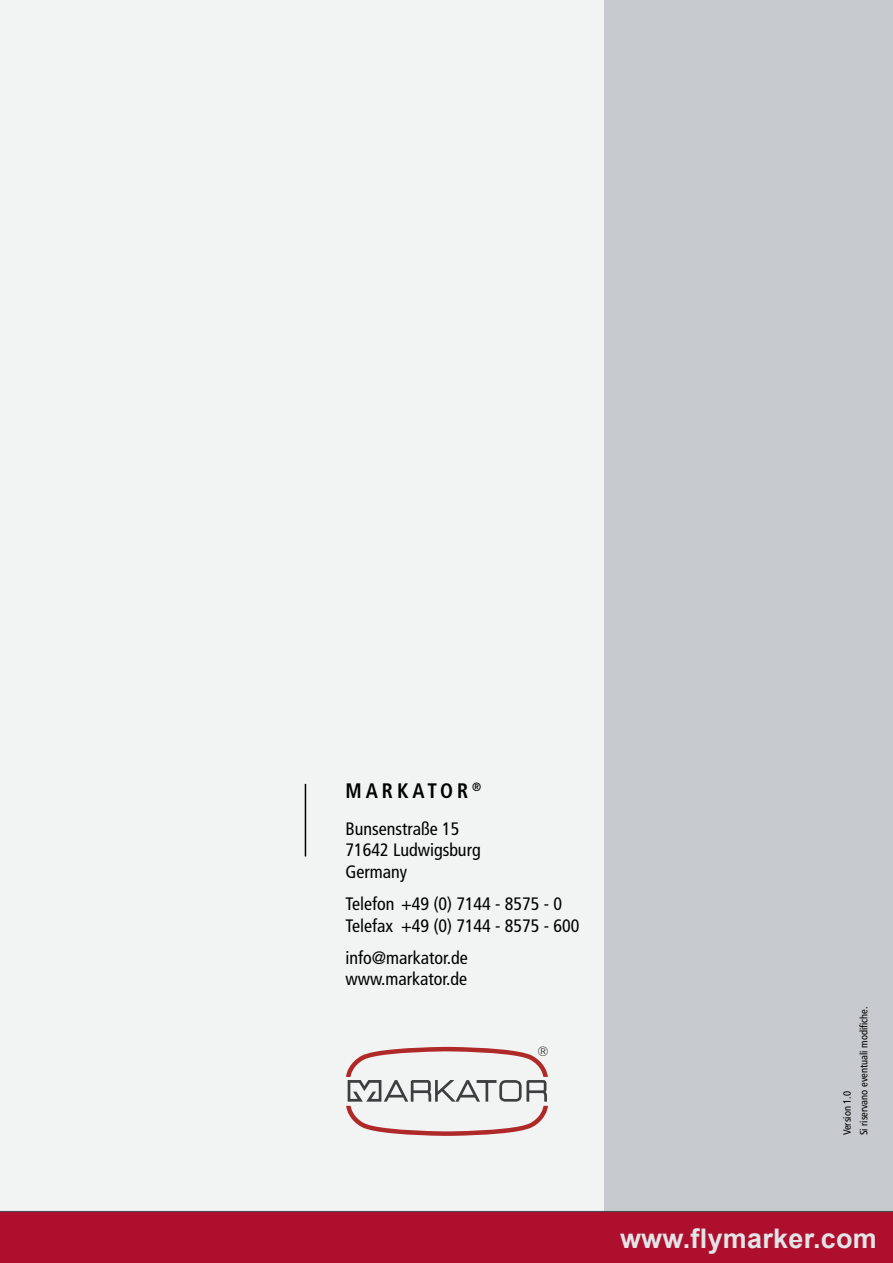
<style>
.page{position:relative;width:893px;height:1263px;background:#f2f3f3}
.page>*{position:absolute;margin:0;border:0;box-sizing:border-box;transform-origin:0 0}
.t1{font:700 27px "Arial";letter-spacing:.01em;color:#e2e4e7}
.t2{font:700 condensed 21px "Frutiger";letter-spacing:.2em;color:#000;scale:.95 1}
.t3{font:condensed 18px/21.6px "Frutiger";color:#000}
.t4{font:13.5px "Zapf Humanist 601 BT";color:#3e3e40}
.t5{font:condensed 10.5px/16.5px "Frutiger";color:#000}
</style>
<div class="page">
<div style="left:604px;top:0;width:289px;height:1263px;background:#c7cacf"></div>
<svg style="left:346px;top:1047px;width:202px;height:89px"></svg>
<hr style="left:305px;top:784px;width:1px;height:72px;background:#000">
<div style="left:0;top:1211px;width:893px;height:52px;background:#ae0f2c"></div>
<p class="t2" style="left:345px;top:778px;width:144px">MARKATOR <sup>®</sup></p>
<p class="t3" style="left:345px;top:818px;width:137px">Bunsenstraße 15<br>71642 Ludwigsburg<br>Germany</p>
<p class="t3" style="left:345px;top:893px;width:235px">Telefon +49 (0) 7144 - 8575 - 0<br>Telefax +49 (0) 7144 - 8575 - 600</p>
<p class="t3" style="left:345px;top:947px;width:124px">info@markator.de www.markator.de</p>
<p class="t4" style="left:537px;top:1043px;width:13px">®</p>
<p class="t5" style="left:839px;top:1135px;width:130px;rotate:-90deg">Version 1.0<br>Si riservano eventuali modifiche.</p>
<h1 class="t1" style="left:620px;top:1220px;width:258px">www.flymarker.com</h1>
</div>
